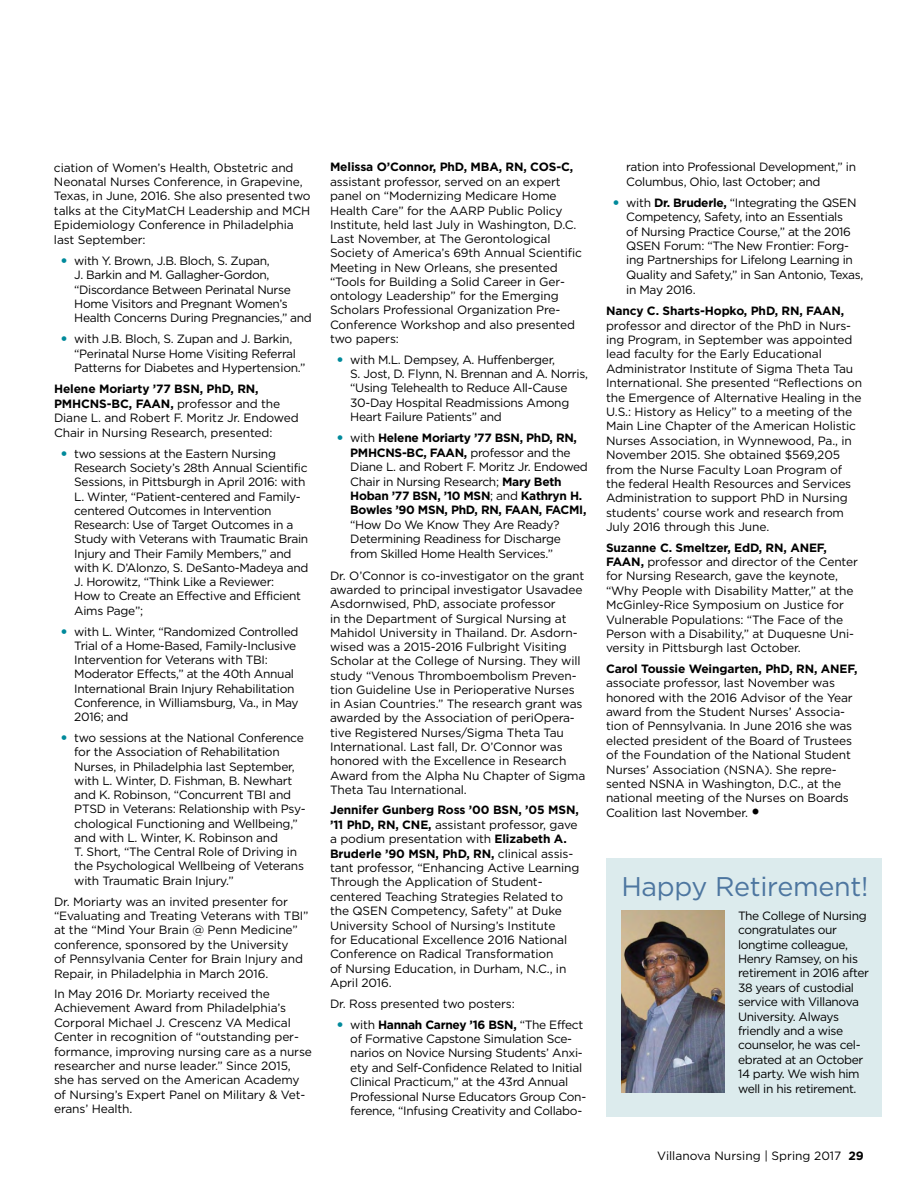
<style>
.page{position:relative;width:918px;height:1188px;background:#fff}
.page>*{position:absolute;margin:0;border:0;box-sizing:border-box;transform-origin:0 0}
.t1{font:27px "Gotham";letter-spacing:-.01em;color:#4d76a0}
.t2{font:12px/14.4px "Gotham";letter-spacing:-.015em;color:#000}
.t3{font:700 12px/14.4px "Gotham";letter-spacing:-.025em;color:#000}
.s1{font-weight:700}
.s2{font-weight:400}
</style>
<div class="page">
<div style="left:606px;top:858px;width:275px;height:259px;background:#dcebed"></div>
<img style="left:621px;top:910px;width:104px;height:183px">
<p class="t2" style="left:54px;top:160px;width:258px">ciation of Women’s Health, Obstetric and Neonatal Nurses Conference, in Grapevine, Texas, in June, 2016. She also presented two talks at the CityMatCH Leadership and MCH Epidemiology Conference in Philadelphia last September:</p>
<p class="t2" style="left:74px;top:253px;width:239px">with Y. Brown, J.B. Bloch, S. Zupan,<br>J. Barkin and M. Gallagher-Gordon, “Discordance Between Perinatal Nurse Home Visitors and Pregnant Women’s Health Concerns During Pregnancies,” and</p>
<p class="t2" style="left:74px;top:332px;width:233px">with J.B. Bloch, S. Zupan and J. Barkin, “Perinatal Nurse Home Visiting Referral<br>Patterns for Diabetes and Hypertension.”</p>
<p class="t2" style="left:54px;top:382px;width:246px"><span class="s1">Helene Moriarty ’77 BSN, PhD, RN, PMHCNS-BC, FAAN,</span> professor and the Diane L. and Robert F. Moritz Jr. Endowed Chair in Nursing Research, presented:</p>
<p class="t2" style="left:74px;top:446px;width:236px">two sessions at the Eastern Nursing Research Society’s 28th Annual Scientific Sessions, in Pittsburgh in April 2016: with L. Winter, “Patient-centered and Family&shy;centered Outcomes in Intervention Research: Use of Target Outcomes in a Study with Veterans with Traumatic Brain Injury and Their Family Members,” and with K. D’Alonzo, S. DeSanto-Madeya and J. Horowitz, “Think Like a Reviewer:<br>How to Create an Effective and Efficient Aims Page”;</p>
<p class="t2" style="left:74px;top:624px;width:226px">with L. Winter, “Randomized Controlled Trial of a Home-Based, Family-Inclusive Intervention for Veterans with TBI:<br>Moderator Effects,” at the 40th Annual International Brain Injury Rehabilitation Conference, in Williamsburg, Va., in May 2016; and</p>
<p class="t2" style="left:74px;top:730px;width:233px">two sessions at the National Conference for the Association of Rehabilitation Nurses, in Philadelphia last September, with L. Winter, D. Fishman, B. Newhart and K. Robinson, “Concurrent TBI and PTSD in Veterans: Relationship with Psy&shy;chological Functioning and Wellbeing,” and with L. Winter, K. Robinson and<br>T. Short, “The Central Role of Driving in the Psychological Wellbeing of Veterans with Traumatic Brain Injury.”</p>
<p class="t2" style="left:54px;top:894px;width:256px">Dr. Moriarty was an invited presenter for “Evaluating and Treating Veterans with TBI” at the “Mind Your Brain @ Penn Medicine” conference, sponsored by the University<br>of Pennsylvania Center for Brain Injury and Repair, in Philadelphia in March 2016.</p>
<p class="t2" style="left:54px;top:986px;width:259px">In May 2016 Dr. Moriarty received the Achievement Award from Philadelphia’s Corporal Michael J. Crescenz VA Medical Center in recognition of “outstanding per&shy;formance, improving nursing care as a nurse researcher and nurse leader.” Since 2015, she has served on the American Academy of Nursing’s Expert Panel on Military &amp; Vet&shy;erans’ Health.</p>
<p class="t3" style="left:330px;top:160px;width:245px">Melissa O’Connor, PhD, MBA, RN, COS-C,</p>
<p class="t2" style="left:330px;top:174px;width:254px">assistant professor, served on an expert panel on “Modernizing Medicare Home Health Care” for the AARP Public Policy Institute, held last July in Washington, D.C.<br>Last November, at The Gerontological Society of America’s 69th Annual Scientific Meeting in New Orleans, she presented “Tools for Building a Solid Career in Ger&shy;ontology Leadership” for the Emerging Scholars Professional Organization Pre-Conference Workshop and also presented two papers:</p>
<p class="t2" style="left:350px;top:352px;width:239px">with M.L. Dempsey, A. Huffenberger,<br>S. Jost, D. Flynn, N. Brennan and A. Norris, “Using Telehealth to Reduce All-Cause 30-Day Hospital Readmissions Among Heart Failure Patients” and</p>
<p class="t3" style="left:350px;top:431px;width:239px"><span class="s2">with</span> Helene Moriarty ’77 BSN, PhD, RN, PMHCNS-BC, FAAN, <span class="s2">professor and the Diane L. and Robert F. Moritz Jr. Endowed Chair in Nursing Research;</span> Mary Beth Hoban ’77 BSN, ’10 MSN<span class="s2">; and</span> Kathryn H.<br>Bowles ’90 MSN, PhD, RN, FAAN, FACMI,</p>
<p class="t2" style="left:350px;top:517px;width:212px;line-height:14.9px;text-align:justify">“How Do We Know They Are Ready?<br>Determining Readiness for Discharge from Skilled Home Health Services.”</p>
<p class="t2" style="left:330px;top:568px;width:257px">Dr. O’Connor is co-investigator on the grant awarded to principal investigator Usavadee Asdornwised, PhD, associate professor<br>in the Department of Surgical Nursing at Mahidol University in Thailand. Dr. Asdorn&shy;wised was a 2015-2016 Fulbright Visiting Scholar at the College of Nursing. They will study “Venous Thromboembolism Preven&shy;tion Guideline Use in Perioperative Nurses in Asian Countries.” The research grant was awarded by the Association of periOpera&shy;tive Registered Nurses/Sigma Theta Tau International. Last fall, Dr. O’Connor was honored with the Excellence in Research Award from the Alpha Nu Chapter of Sigma Theta Tau International.</p>
<p class="t2" style="left:330px;top:803px;width:251px"><span class="s1">Jennifer Gunberg Ross ’00 BSN, ’05 MSN, ’11 PhD, RN, CNE,</span> assistant professor, gave a podium presentation with <span class="s1">Elizabeth A.<br>Bruderle ’90 MSN, PhD, RN,</span> clinical assis&shy;tant professor, “Enhancing Active Learning Through the Application of Student&shy;centered Teaching Strategies Related to the QSEN Competency, Safety” at Duke University School of Nursing’s Institute<br>for Educational Excellence 2016 National Conference on Radical Transformation<br>of Nursing Education, in Durham, N.C., in April 2016.</p>
<p class="t2" style="left:350px;top:992px;width:235px;line-height:21.1px;text-indent:-20px">Dr. Ross presented two posters:<br>with <span class="s1">Hannah Carney ’16 BSN,</span> “The Effect</p>
<p class="t2" style="left:350px;top:1031px;width:237px">of Formative Capstone Simulation Sce&shy;narios on Novice Nursing Students’ Anxi&shy;ety and Self-Confidence Related to Initial Clinical Practicum,” at the 43rd Annual Professional Nurse Educators Group Con&shy;ference, “Infusing Creativity and Collabo-</p>
<p class="t2" style="left:626px;top:160px;width:231px">ration into Professional Development,” in<br>Columbus, Ohio, last October; and</p>
<p class="t2" style="left:626px;top:195px;width:239px">with <span class="s1">Dr. Bruderle,</span> “Integrating the QSEN Competency, Safety, into an Essentials<br>of Nursing Practice Course,” at the 2016<br>QSEN Forum: “The New Frontier: Forg&shy;ing Partnerships for Lifelong Learning in Quality and Safety,” in San Antonio, Texas, in May 2016.</p>
<p class="t3" style="left:606px;top:304px;width:240px">Nancy C. Sharts-Hopko, PhD, RN, FAAN,</p>
<p class="t2" style="left:606px;top:318px;width:258px">professor and director of the PhD in Nurs&shy;ing Program, in September was appointed lead faculty for the Early Educational Administrator Institute of Sigma Theta Tau International. She presented “Reflections on the Emergence of Alternative Healing in the U.S.: History as Helicy” to a meeting of the Main Line Chapter of the American Holistic Nurses Association, in Wynnewood, Pa., in November 2015. She obtained $569,205 from the Nurse Faculty Loan Program of the federal Health Resources and Services Administration to support PhD in Nursing students’ course work and research from July 2016 through this June.</p>
<p class="t2" style="left:606px;top:540px;width:253px"><span class="s1">Suzanne C. Smeltzer, EdD, RN, ANEF, FAAN,</span> professor and director of the Center for Nursing Research, gave the keynote, “Why People with Disability Matter,” at the McGinley-Rice Symposium on Justice for Vulnerable Populations: “The Face of the Person with a Disability,” at Duquesne Uni&shy;versity in Pittsburgh last October.</p>
<p class="t3" style="left:606px;top:661px;width:253px">Carol Toussie Weingarten, PhD, RN, ANEF,</p>
<p class="t2" style="left:606px;top:675px;width:248px">associate professor, last November was honored with the 2016 Advisor of the Year award from the Student Nurses’ Associa&shy;tion of Pennsylvania. In June 2016 she was elected president of the Board of Trustees of the Foundation of the National Student Nurses’ Association (NSNA). She repre&shy;sented NSNA in Washington, D.C., at the national meeting of the Nurses on Boards Coalition last November.</p>
<h1 class="t1" style="left:621px;top:870px;width:249px">Happy Retirement!</h1>
<p class="t2" style="left:738px;top:908px;width:132px">The College of Nursing congratulates our longtime colleague,<br>Henry Ramsey, on his retirement in 2016 after<br>38 years of custodial service with Villanova<br>University. Always friendly and a wise counselor, he was cel&shy;ebrated at an October<br>14 party. We wish him well in his retirement.</p>
<p class="t2" style="left:657px;top:1148px;width:208px">Villanova Nursing | Spring 2017 <span class="s1">29</span></p>
</div>
